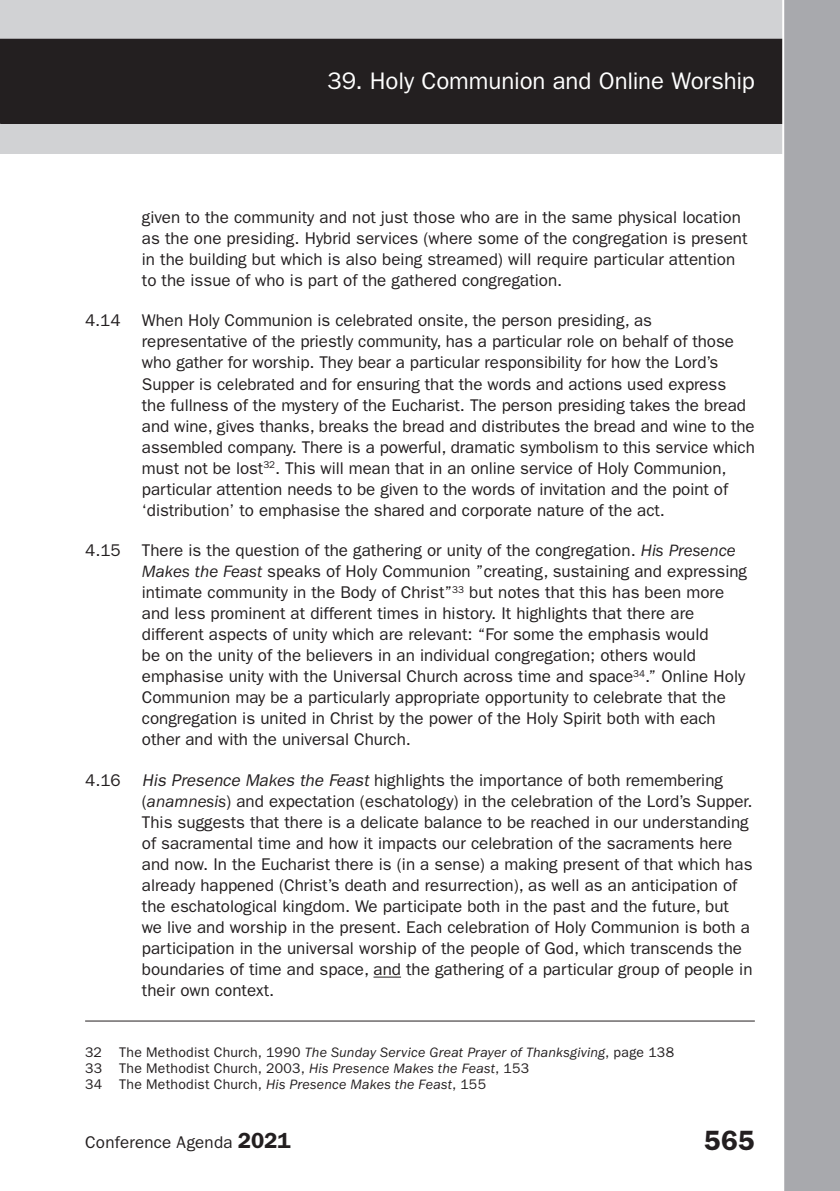
<style>
.page{position:relative;width:840px;height:1191px;background:#fff}
.page>*{position:absolute;margin:0;border:0;box-sizing:border-box;transform-origin:0 0}
.t1{font:600 28px "Franklin Gothic";color:#231f20}
.t2{font:24px "Franklin Gothic";letter-spacing:-.005em;color:#fff}
.t3{font:17px/21px "Franklin Gothic";color:#231f20}
.New_new_footnote_ind{font:14px "Franklin Gothic";letter-spacing:.02em;color:#231f20}
.New_new_footnote_ind-2{font:italic 14px "Franklin Gothic";letter-spacing:.015em;color:#231f20}
.s1{font-style:italic}
.s2{font-style:normal}
.s3{font-weight:600;font-size:22px}
</style>
<div class="page">
<div style="left:0;top:0;width:839px;height:154px;background:#d1d2d4"></div>
<div style="left:0;top:39px;width:839px;height:84px;background:#231f20"></div>
<div style="left:0;top:39px;width:839px;height:85px;border:1px solid #231f20"></div>
<div style="left:781px;top:0;width:58px;height:1191px;background:#a8a9ad"></div>
<svg style="left:373px;top:976px;width:28px;height:1px"></svg>
<hr style="left:85px;top:1020px;width:669px;height:1px;background:#231f20">
<h2 class="t2" style="left:327px;top:67px;width:428px">39. Holy Communion and Online Worship</h2>
<p class="t3" style="left:142px;top:206px;width:606px">given to the community and not just those who are in the same physical location as the one presiding. Hybrid services (where some of the congregation is present in the building but which is also being streamed) will require particular attention to the issue of who is part of the gathered congregation.</p>
<p class="t3" style="left:142px;top:310px;width:614px;text-indent:-57px">4.14 When Holy Communion is celebrated onsite, the person presiding, as representative of the priestly community, has a particular role on behalf of those who gather for worship. They bear a particular responsibility for how the Lord’s Supper is celebrated and for ensuring that the words and actions used express<br>the fullness of the mystery of the Eucharist. The person presiding takes the bread and wine, gives thanks, breaks the bread and distributes the bread and wine to the assembled company. There is a powerful, dramatic symbolism to this service which must not be lost<sup>32</sup>. This will mean that in an online service of Holy Communion, particular attention needs to be given to the words of invitation and the point of ‘distribution’ to emphasise the shared and corporate nature of the act.</p>
<p class="t3" style="left:142px;top:540px;width:606px;text-indent:-57px">4.15 There is the question of the gathering or unity of the congregation. <span class="s1">His Presence Makes the Feast</span> speaks of Holy Communion ”creating, sustaining and expressing intimate community in the Body of Christ”<sup>33</sup> but notes that this has been more and less prominent at different times in history. It highlights that there are different aspects of unity which are relevant: “For some the emphasis would<br>be on the unity of the believers in an individual congregation; others would emphasise unity with the Universal Church across time and space<sup>34</sup>.” Online Holy Communion may be a particularly appropriate opportunity to celebrate that the congregation is united in Christ by the power of the Holy Spirit both with each other and with the universal Church.</p>
<p class="t3" style="left:142px;top:770px;width:611px;text-indent:-57px">4.16 <span class="s1">His Presence Makes the Feast</span> highlights the importance of both remembering (<span class="s1">anamnesis</span>) and expectation (eschatology) in the celebration of the Lord’s Supper.<br>This suggests that there is a delicate balance to be reached in our understanding of sacramental time and how it impacts our celebration of the sacraments here and now. In the Eucharist there is (in a sense) a making present of that which has already happened (Christ’s death and resurrection), as well as an anticipation of the eschatological kingdom. We participate both in the past and the future, but we live and worship in the present. Each celebration of Holy Communion is both a participation in the universal worship of the people of God, which transcends the boundaries of time and space, and the gathering of a particular group of people in their own context.</p>
<p class="New_new_footnote_ind-2" style="left:85px;top:1044px;width:590px"><span class="s2">32 The Methodist Church, 1990</span> The Sunday Service Great Prayer of Thanksgiving<span class="s2">, page 138</span></p>
<p class="New_new_footnote_ind" style="left:85px;top:1060px;width:445px">33 The Methodist Church, 2003, <span class="s1">His Presence Makes the Feast</span>, 153</p>
<p class="New_new_footnote_ind" style="left:85px;top:1076px;width:402px">34 The Methodist Church, <span class="s1">His Presence Makes the Feast</span>, 155</p>
<p class="t3" style="left:85px;top:1132px;width:207px">Conference Agenda <span class="s3">2021</span></p>
<h1 class="t1" style="left:704px;top:1124px;width:52px">565</h1>
</div>
